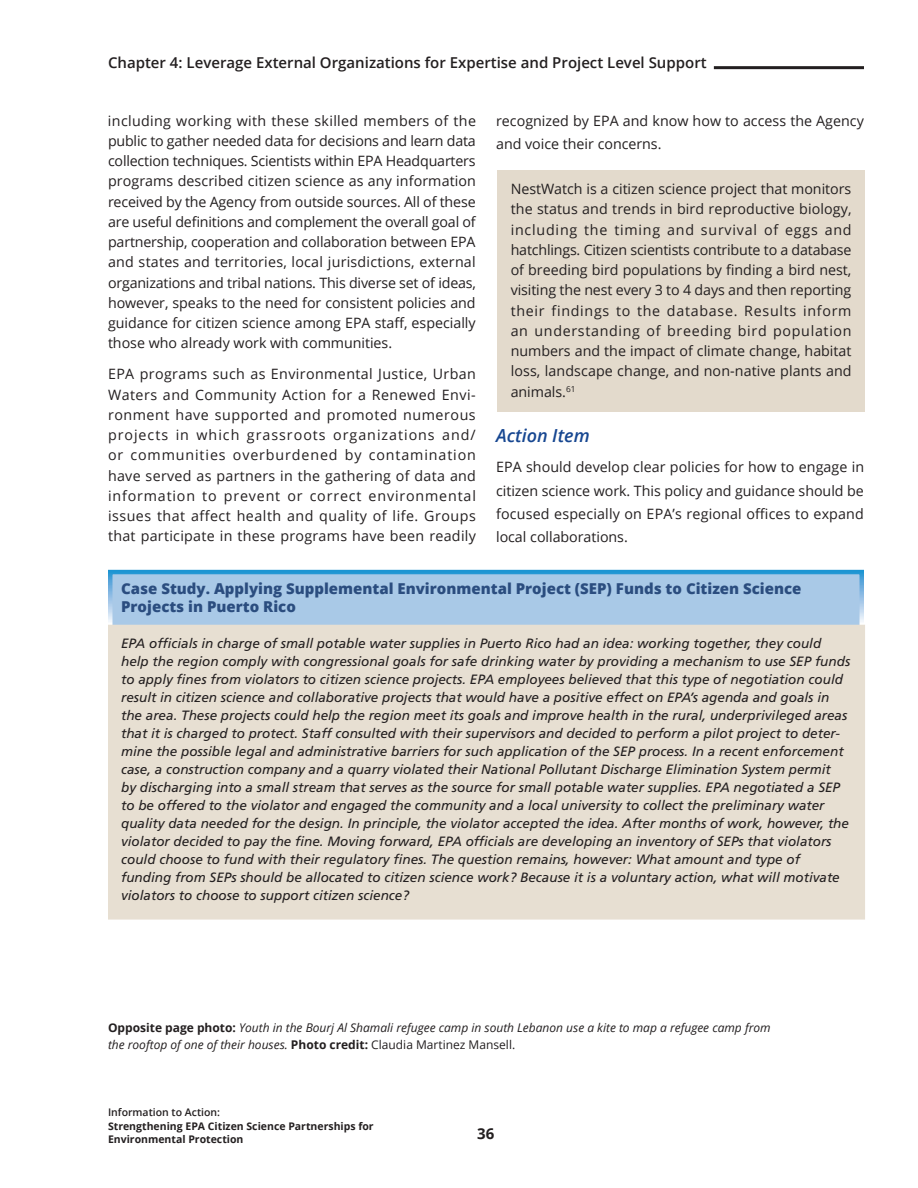
<style>
.page{position:relative;width:918px;height:1188px;background:#fff}
.page>*{position:absolute;margin:0;border:0;box-sizing:border-box;transform-origin:0 0}
.Head_03{font:italic 600 18px "Open Sans";color:#174791}
.t1{font:800 15px/18px "Open Sans";color:#2b4d7f}
.t2{font:600 15px "Open Sans";color:#231f20}
.t3{font:700 15px "Open Sans";color:#231f20}
.Body{font:14.25px/20.2px "Open Sans";color:#231f20;text-align:justify}
.t4{font:italic 13.5px/18px "Frutiger LT Std";color:#231f20}
.t5{font:italic 12px/16.5px "Open Sans";color:#231f20}
.t6{font:700 10.5px/13.5px "Open Sans";color:#231f20}
.t7{font:600 10.5px "Open Sans";color:#231f20}
.s1{font-weight:700;font-style:normal}
.s2{font-style:normal}
</style>
<div class="page">
<hr style="left:714px;top:66px;width:150px;height:3px;background:#231f20">
<div style="left:110px;top:572px;width:752px;height:148px;background:#a9c9e7"></div>
<div style="left:110px;top:627px;width:753px;height:290px;background:#e7dfd2"></div>
<div style="left:108px;top:625px;width:757px;height:295px;border:4px solid #e7dfd2"></div>
<div style="left:497px;top:170px;width:368px;height:242px;background:#e3dacc"></div>
<hr style="left:917px;top:0;width:1px;height:279px;background:#f9ccdf">
<p class="t2" style="left:108px;top:53px;width:600px">Chapter 4: Leverage External Organizations for Expertise and Project Level Support</p>
<p class="Body" style="left:108px;top:110px;width:370px">including working with these skilled members of the public to gather needed data for decisions and learn data collection techniques. Scientists within EPA Headquarters programs described citizen science as any information received by the Agency from outside sources. All of these are useful definitions and complement the overall goal of partnership, cooperation and collaboration between EPA and states and territories, local jurisdictions, external organizations and tribal nations. This diverse set of ideas, however, speaks to the need for consistent policies and guidance for citizen science among EPA staff, especially those who already work with communities.</p>
<p class="Body" style="left:108px;top:364px;width:370px">EPA programs such as Environmental Justice, Urban Waters and Community Action for a Renewed Envi&shy;ronment have supported and promoted numerous projects in which grassroots organizations and/ or communities overburdened by contamination have served as partners in the gathering of data and information to prevent or correct environmental issues that affect health and quality of life. Groups that participate in these programs have been readily</p>
<p class="Body" style="left:496px;top:108px;width:369px;line-height:23.2px">recognized by EPA and know how to access the Agency and voice their concerns.</p>
<p class="Body" style="left:511px;top:179px;width:342px">NestWatch is a citizen science project that monitors the status and trends in bird reproductive biology, including the timing and survival of eggs and hatchlings. Citizen scientists contribute to a database of breeding bird populations by finding a bird nest, visiting the nest every 3 to 4 days and then reporting their findings to the database. Results inform an understanding of breeding bird population numbers and the impact of climate change, habitat loss, landscape change, and non-native plants and animals.<sup>61</sup></p>
<p class="Head_03" style="left:496px;top:424px;width:95px">Action Item</p>
<p class="Body" style="left:496px;top:455px;width:370px;line-height:23.2px">EPA should develop clear policies for how to engage in citizen science work. This policy and guidance should be focused especially on EPA’s regional offices to expand local collaborations.</p>
<p class="t1" style="left:121px;top:579px;width:682px">Case Study. Applying Supplemental Environmental Project (SEP) Funds to Citizen Science<br>Projects in Puerto Rico</p>
<p class="t4" style="left:121px;top:634px;width:731px">EPA officials in charge of small potable water supplies in Puerto Rico had an idea: working together, they could help the region comply with congressional goals for safe drinking water by providing a mechanism to use SEP funds to apply fines from violators to citizen science projects. EPA employees believed that this type of negotiation could result in citizen science and collaborative projects that would have a positive effect on EPA’s agenda and goals in the area. These projects could help the region meet its goals and improve health in the rural, underprivileged areas that it is charged to protect. Staff consulted with their supervisors and decided to perform a pilot project to deter&shy;mine the possible legal and administrative barriers for such application of the SEP process. In a recent enforcement case, a construction company and a quarry violated their National Pollutant Discharge Elimination System permit<br>by discharging into a small stream that serves as the source for small potable water supplies. EPA negotiated a SEP to be offered to the violator and engaged the community and a local university to collect the preliminary water quality data needed for the design. In principle, the violator accepted the idea. After months of work, however, the violator decided to pay the fine. Moving forward, EPA officials are developing an inventory of SEPs that violators could choose to fund with their regulatory fines. The question remains, however: What amount and type of funding from SEPs should be allocated to citizen science work? Because it is a voluntary action, what will motivate violators to choose to support citizen science?</p>
<p class="t5" style="left:108px;top:1019px;width:664px"><span class="s1">Opposite page photo:</span> Youth in the Bourj Al Shamali refugee camp in south Lebanon use a kite to map a refugee camp from the rooftop of one of their houses. <span class="s1">Photo credit:</span> <span class="s2">Claudia Martinez Mansell.</span></p>
<p class="t7" style="left:108px;top:1105px;width:114px">Information to Action:</p>
<p class="t6" style="left:108px;top:1119px;width:267px">Strengthening EPA Citizen Science Partnerships for<br>Environmental Protection</p>
<p class="t3" style="left:477px;top:1123px;width:19px">36</p>
</div>
